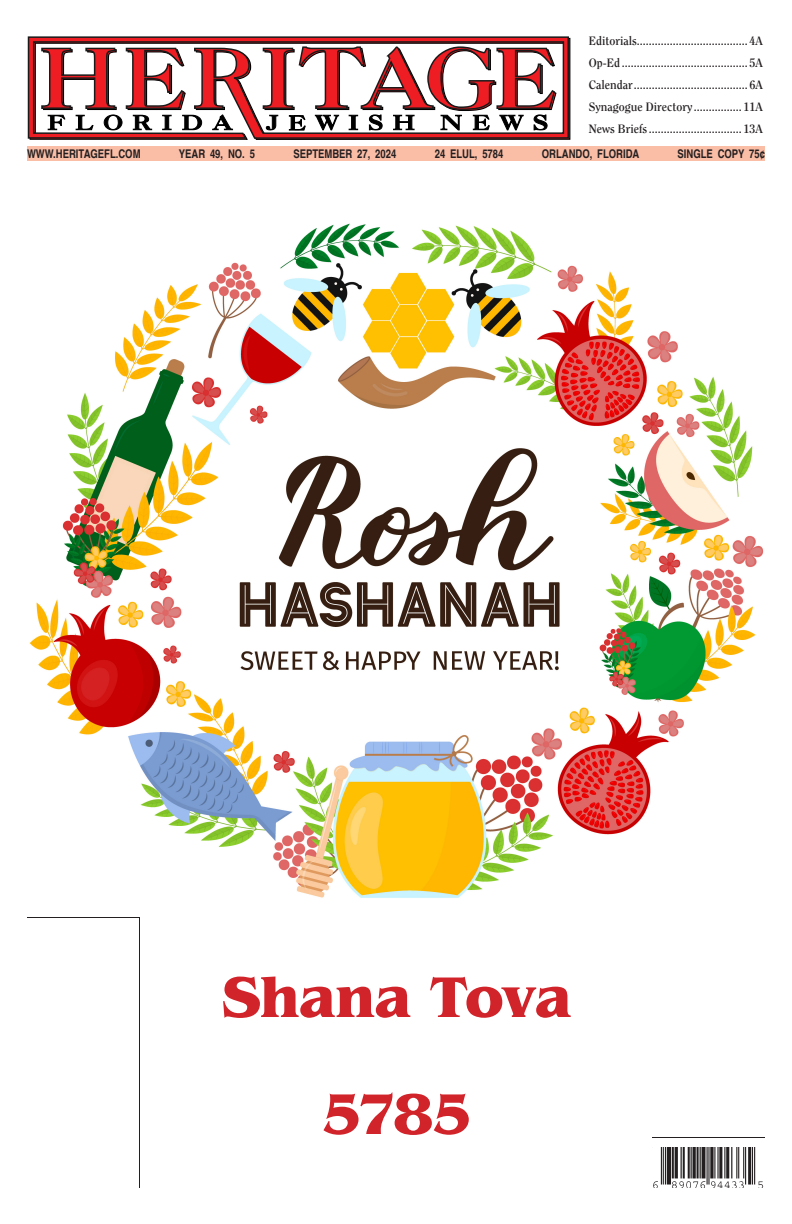
<style>
.page{position:relative;width:792px;height:1224px;background:#fff}
.page>*{position:absolute;margin:0;border:0;box-sizing:border-box;transform-origin:0 0}
.FL_SUB{font:700 60px "Benguiat";letter-spacing:-.03em;color:#d1232a}
.t1{font:700 12px "Clearface S Si";color:#231f20}
.t2{font:700 12px "Helvetica";color:#231f20;scale:.79 1}
</style>
<div class="page">
<svg style="left:27px;top:36px;width:543px;height:104px"></svg>
<svg style="left:40px;top:47px;width:162px;height:83px"></svg>
<img style="left:653px;top:1147px;width:111px;height:41px">
<hr style="left:652px;top:1137px;width:113px;height:1px;background:#231f20">
<svg style="left:27px;top:917px;width:113px;height:271px"></svg>
<div style="left:27px;top:146px;width:738px;height:15px;background:#fabda6"></div>
<img style="left:29px;top:223px;width:735px;height:675px">
<p class="t1" style="left:589px;top:34px;width:176px">Editorials..................................... 4A</p>
<p class="t1" style="left:589px;top:56px;width:176px">Op-Ed .......................................... 5A</p>
<p class="t1" style="left:589px;top:78px;width:176px">Calendar...................................... 6A</p>
<p class="t1" style="left:589px;top:100px;width:176px">Synagogue Directory ................ 11A</p>
<p class="t1" style="left:589px;top:122px;width:176px">News Briefs............................... 13A</p>
<p class="t2" style="left:27px;top:146px;width:145px">WWW.HERITAGEFL.COM</p>
<p class="t2" style="left:179px;top:146px;width:98px">YEAR 49, NO. 5</p>
<p class="t2" style="left:293px;top:146px;width:132px">SEPTEMBER 27, 2024</p>
<p class="t2" style="left:435px;top:146px;width:88px">24 ELUL, 5784</p>
<p class="t2" style="left:542px;top:146px;width:125px">ORLANDO, FLORIDA</p>
<p class="t2" style="left:678px;top:146px;width:112px">SINGLE COPY 75¢</p>
<p class="FL_SUB" style="left:221px;top:963px;width:351px">Shana Tova</p>
<p class="FL_SUB" style="left:320px;top:1080px;width:153px">5785</p>
</div>
